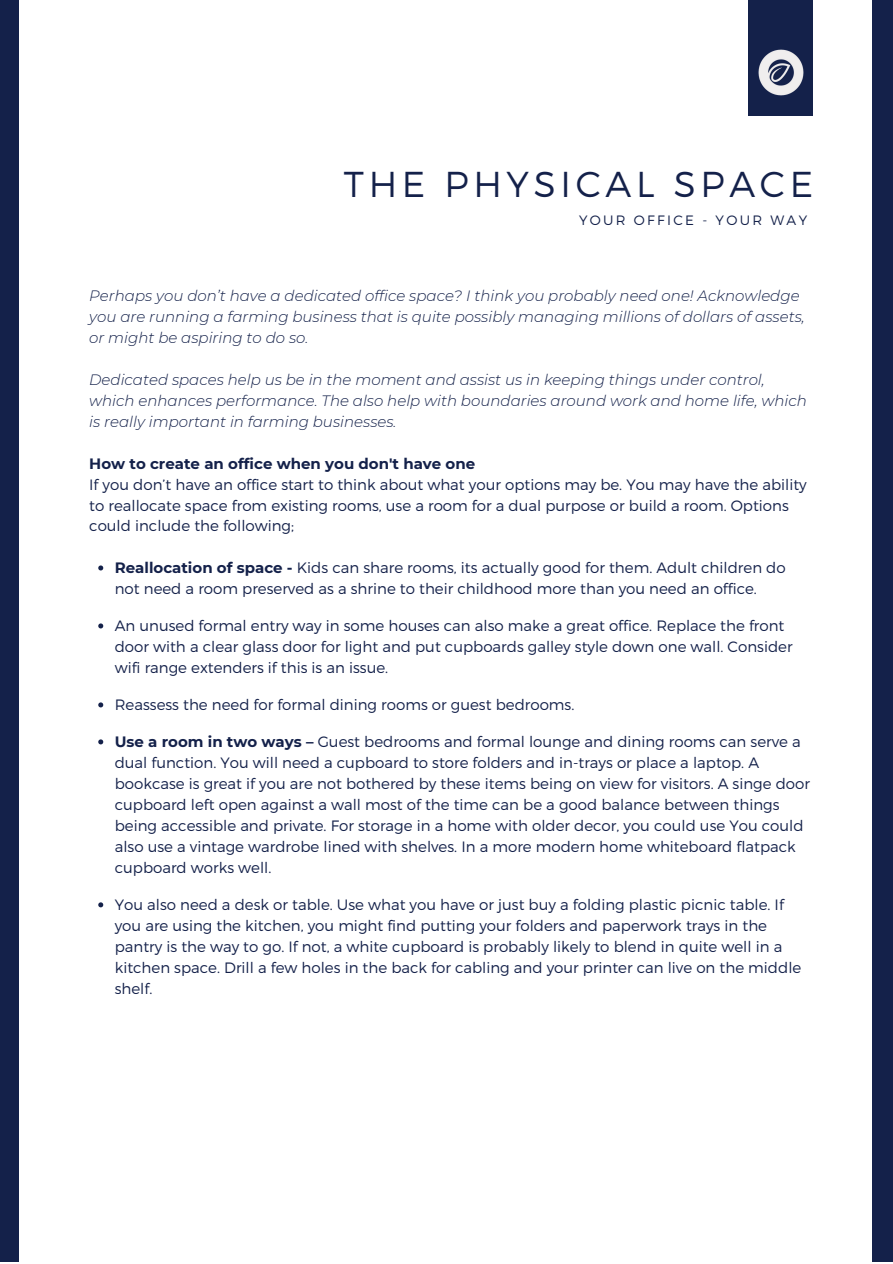
<style>
.page{position:relative;width:893px;height:1264px;background:#fff}
.page>*{position:absolute;margin:0;border:0;box-sizing:border-box;transform-origin:0 0}
.t1{font:300 36px "Montserrat";letter-spacing:.13em;color:#14214a}
.t2{font:300 15px/21px "Montserrat";color:#14214a}
.t3{font:italic 300 15px/21px "Montserrat";color:#14214a}
.t4{font:700 15px "Montserrat";color:#14214a}
.t5{font:300 13.5px "Montserrat";letter-spacing:.17em;color:#14214a}
.s1{font-weight:700}
</style>
<div class="page">
<svg style="left:98px;top:565px;width:5px;height:5px"></svg>
<svg style="left:98px;top:623px;width:5px;height:5px"></svg>
<svg style="left:98px;top:702px;width:5px;height:5px"></svg>
<svg style="left:98px;top:739px;width:5px;height:5px"></svg>
<svg style="left:98px;top:902px;width:5px;height:5px"></svg>
<div style="left:748px;top:0;width:64px;height:116px;background:#14214a"></div>
<img style="left:758px;top:49px;width:46px;height:47px">
<div style="left:0;top:0;width:18px;height:1262px;background:#14214a"></div>
<div style="left:872px;top:0;width:20px;height:1262px;background:#14214a"></div>
<h1 class="t1" style="left:344px;top:160px;width:470px">THE PHYSICAL SPACE</h1>
<p class="t5" style="left:579px;top:211px;width:229px">YOUR OFFICE - YOUR WAY</p>
<p class="t3" style="left:89px;top:285px;width:717px">Perhaps you don’t have a dedicated office space? I think you probably need one! Acknowledge you are running a farming business that is quite possibly managing millions of dollars of assets, or might be aspiring to do so.</p>
<p class="t3" style="left:89px;top:368px;width:719px">Dedicated spaces help us be in the moment and assist us in keeping things under control, which enhances performance. The also help with boundaries around work and home life, which is really important in farming businesses.</p>
<p class="t4" style="left:89px;top:454px;width:387px">How to create an office when you don't have one</p>
<p class="t2" style="left:89px;top:473px;width:719px">If you don’t have an office start to think about what your options may be. You may have the ability to reallocate space from existing rooms, use a room for a dual purpose or build a room. Options could include the following;</p>
<p class="t2" style="left:115px;top:557px;width:672px"><span class="s1">Reallocation of space -</span> Kids can share rooms, its actually good for them. Adult children do not need a room preserved as a shrine to their childhood more than you need an office.</p>
<p class="t2" style="left:115px;top:615px;width:679px">An unused formal entry way in some houses can also make a great office. Replace the front door with a clear glass door for light and put cupboards galley style down one wall. Consider wifi range extenders if this is an issue.</p>
<p class="t2" style="left:115px;top:693px;width:461px">Reassess the need for formal dining rooms or guest bedrooms.</p>
<p class="t2" style="left:115px;top:730px;width:696px"><span class="s1">Use a room in two ways –</span> Guest bedrooms and formal lounge and dining rooms can serve a dual function. You will need a cupboard to store folders and in-trays or place a laptop. A bookcase is great if you are not bothered by these items being on view for visitors. A singe door cupboard left open against a wall most of the time can be a good balance between things being accessible and private. For storage in a home with older decor, you could use You could also use a vintage wardrobe lined with shelves. In a more modern home whiteboard flatpack cupboard works well.</p>
<p class="t2" style="left:115px;top:893px;width:688px">You also need a desk or table. Use what you have or just buy a folding plastic picnic table. If you are using the kitchen, you might find putting your folders and paperwork trays in the pantry is the way to go. If not, a white cupboard is probably likely to blend in quite well in a kitchen space. Drill a few holes in the back for cabling and your printer can live on the middle shelf.</p>
</div>
